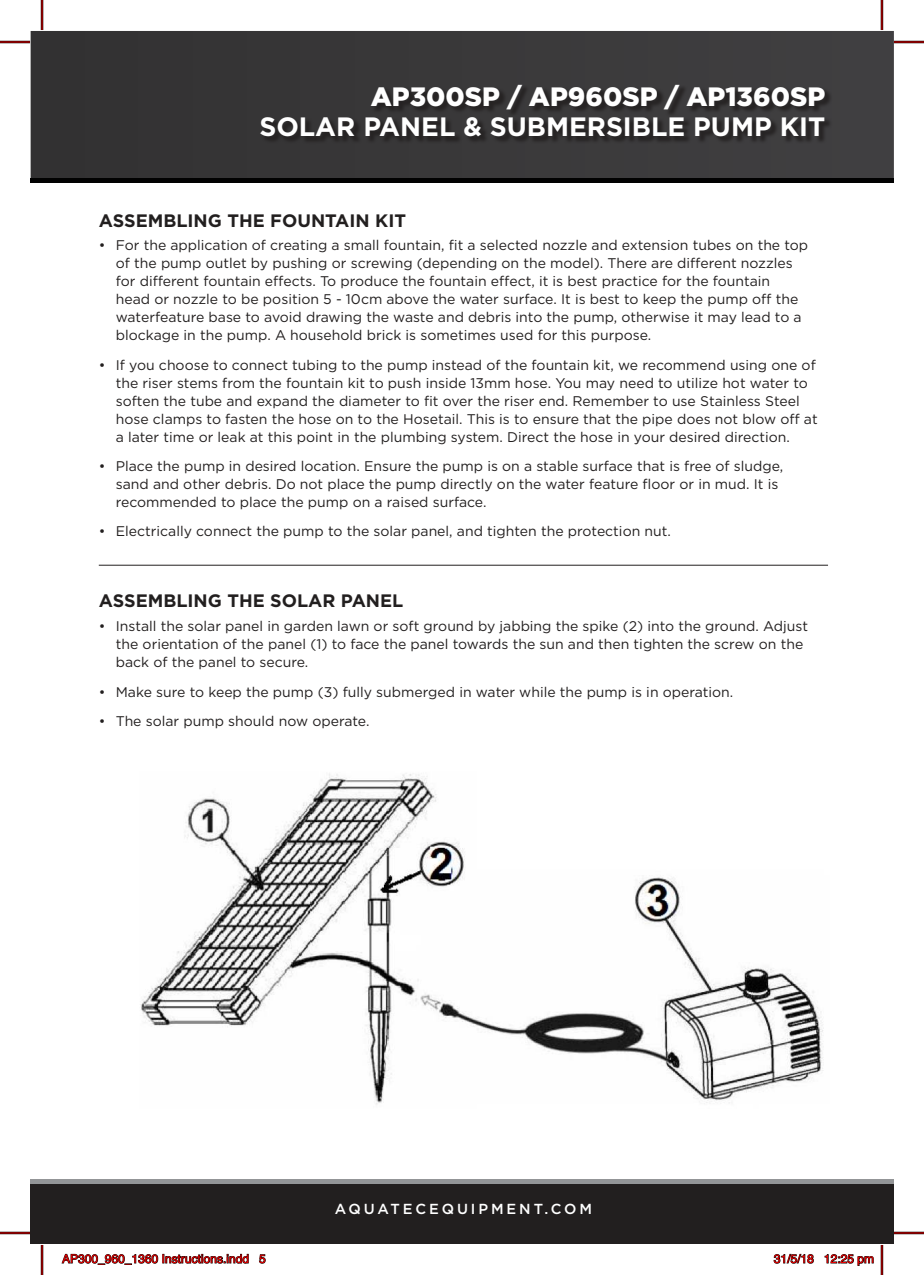
<style>
.page{position:relative;width:924px;height:1275px;background:#fff}
.page>*{position:absolute;margin:0;border:0;box-sizing:border-box;transform-origin:0 0}
.t1{font:700 26.6px "Gotham";color:#fff}
.t2{font:900 26.6px "Gotham HTF";color:#fff}
.t3{font:700 18px "Gotham";color:#221f1f}
.t4{font:500 14.6px "Gotham";letter-spacing:.2em;color:#fff}
.t5{font:14px/18px "Gotham";color:#221f1f}
.t6{font:12px "Helvetica";color:#f00}
</style>
<div class="page">
<div style="left:31px;top:1183px;width:861px;height:61px;background:#221f1f"></div>
<hr style="left:31px;top:1179px;width:861px;height:4px;background:#939597">
<img style="left:31px;top:31px;width:861px;height:147px">
<hr style="left:31px;top:178px;width:861px;height:4px;background:#010101">
<div style="left:260px;top:85px;width:571px;height:60px;background:#221f1f;opacity:.85"></div>
<img style="left:140px;top:773px;width:684px;height:332px">
<hr style="left:99px;top:565px;width:728px;height:1px;background:#221f1f">
<hr style="left:0;top:41px;width:30px;height:2px;background:#000">
<hr style="left:893px;top:41px;width:30px;height:2px;background:#000">
<hr style="left:0;top:1231px;width:30px;height:3px;background:#000">
<hr style="left:893px;top:1231px;width:30px;height:3px;background:#000">
<hr style="left:41px;top:0;width:2px;height:30px;background:#000">
<hr style="left:41px;top:1245px;width:2px;height:30px;background:#000">
<hr style="left:880px;top:0;width:2px;height:30px;background:#000">
<hr style="left:880px;top:1245px;width:2px;height:30px;background:#000">
<hr style="left:0;top:42px;width:30px;height:1px;background:#f00">
<hr style="left:893px;top:42px;width:30px;height:1px;background:#f00">
<hr style="left:0;top:1232px;width:30px;height:1px;background:#f00">
<hr style="left:893px;top:1232px;width:30px;height:1px;background:#f00">
<hr style="left:42px;top:0;width:1px;height:30px;background:#f00">
<hr style="left:42px;top:1245px;width:1px;height:30px;background:#f00">
<hr style="left:881px;top:0;width:1px;height:30px;background:#f00">
<hr style="left:881px;top:1245px;width:1px;height:30px;background:#f00">
<svg style="left:61px;top:1253px;width:188px;height:11px"></svg>
<svg style="left:258px;top:1254px;width:8px;height:10px"></svg>
<svg style="left:773px;top:1253px;width:40px;height:11px"></svg>
<svg style="left:824px;top:1254px;width:49px;height:12px"></svg>
<h1 class="t2" style="left:370px;top:85px;width:455px">AP300SP / AP960SP / AP1360SP</h1>
<h1 class="t1" style="left:259px;top:115px;width:567px">SOLAR PANEL &amp; SUBMERSIBLE PUMP KIT</h1>
<p class="t3" style="left:99px;top:212px;width:309px">ASSEMBLING THE FOUNTAIN KIT</p>
<p class="t5" style="left:116px;top:237px;width:693px;text-indent:-17px">• For the application of creating a small fountain, fit a selected nozzle and extension tubes on the top of the pump outlet by pushing or screwing (depending on the model). There are different nozzles for different fountain effects. To produce the fountain effect, it is best practice for the fountain<br>head or nozzle to be position 5 - 10cm above the water surface. It is best to keep the pump off the waterfeature base to avoid drawing the waste and debris into the pump, otherwise it may lead to a blockage in the pump. A household brick is sometimes used for this purpose.</p>
<p class="t5" style="left:116px;top:356px;width:703px;text-indent:-17px">• If you choose to connect tubing to the pump instead of the fountain kit, we recommend using one of the riser stems from the fountain kit to push inside 13mm hose. You may need to utilize hot water to soften the tube and expand the diameter to fit over the riser end. Remember to use Stainless Steel hose clamps to fasten the hose on to the Hosetail. This is to ensure that the pipe does not blow off at a later time or leak at this point in the plumbing system. Direct the hose in your desired direction.</p>
<p class="t5" style="left:116px;top:458px;width:668px;text-indent:-17px">• Place the pump in desired location. Ensure the pump is on a stable surface that is free of sludge, sand and other debris. Do not place the pump directly on the water feature floor or in mud. It is recommended to place the pump on a raised surface.</p>
<p class="t5" style="left:99px;top:523px;width:573px">• Electrically connect the pump to the solar panel, and tighten the protection nut.</p>
<p class="t3" style="left:99px;top:593px;width:306px">ASSEMBLING THE SOLAR PANEL</p>
<p class="t5" style="left:116px;top:618px;width:693px;text-indent:-17px">• Install the solar panel in garden lawn or soft ground by jabbing the spike (2) into the ground. Adjust the orientation of the panel (1) to face the panel towards the sun and then tighten the screw on the back of the panel to secure.</p>
<p class="t5" style="left:99px;top:683px;width:635px">• Make sure to keep the pump (3) fully submerged in water while the pump is in operation.</p>
<p class="t5" style="left:99px;top:712px;width:272px">• The solar pump should now operate.</p>
<p class="t4" style="left:334px;top:1202px;width:259px">AQUATECEQUIPMENT.COM</p>
<p class="t6" style="left:62px;top:1254px;width:205px">AP300_960_1360 Instructions.indd 5</p>
<p class="t6" style="left:773px;top:1254px;width:102px">31/5/18 12:25 pm</p>
</div>
